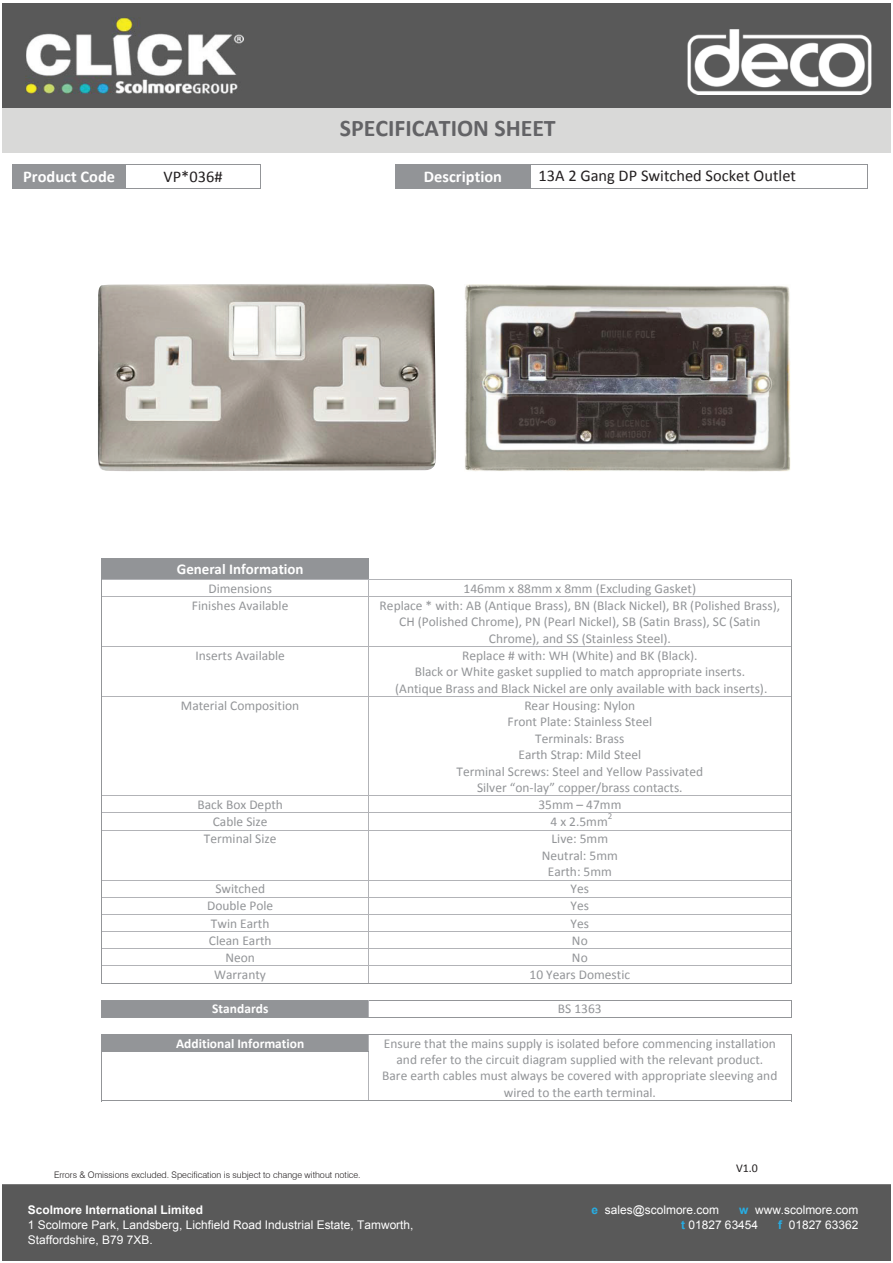
<style>
.page{position:relative;width:893px;height:1263px;background:#fff}
.page>*{position:absolute;margin:0;border:0;box-sizing:border-box;transform-origin:0 0}
.t1{font:700 23.85px "Calibri";color:#636366}
.t2{font:16.35px "Calibri";color:#231f20}
.t3{font:700 16.35px "Calibri";color:#fff}
.t4{font:700 15px "Calibri";color:#fff}
.t5{font:13.5px/16.4px "Calibri";color:#939598;text-align:center}
.t6{font:700 13.5px "Calibri";color:#fff}
.t7{font:11.85px/15px "Arial";color:#fff}
.t8{font:700 11.85px "Arial";color:#fff}
.t9{font:11.85px "Calibri";color:#231f20}
.t10{font:300 9px "Swiss 721 BT";color:#231f20}
.t11{font:9px "Calibri";color:#939598}
.s1{font-weight:700;color:#27ade3}
</style>
<div class="page">
<div style="left:2px;top:3px;width:888px;height:105px;background:#595959"></div>
<div style="left:2px;top:1184px;width:888px;height:76px;background:#595959"></div>
<img style="left:26px;top:18px;width:217px;height:75px">
<img style="left:687px;top:29px;width:185px;height:65px">
<div style="left:102px;top:558px;width:266px;height:21px;background:#929497"></div>
<hr style="left:102px;top:579px;width:689px;height:1px;background:#b2b3b7">
<svg style="left:368px;top:580px;width:1px;height:16px"></svg>
<svg style="left:101px;top:558px;width:1px;height:39px"></svg>
<hr style="left:102px;top:596px;width:689px;height:1px;background:#b2b3b7">
<svg style="left:791px;top:579px;width:1px;height:18px"></svg>
<hr style="left:101px;top:597px;width:1px;height:49px;background:#939598">
<hr style="left:368px;top:597px;width:1px;height:49px;background:#b2b3b7">
<hr style="left:791px;top:597px;width:1px;height:49px;background:#939598">
<hr style="left:102px;top:646px;width:689px;height:1px;background:#b2b3b7">
<hr style="left:101px;top:647px;width:1px;height:49px;background:#939598">
<hr style="left:368px;top:647px;width:1px;height:49px;background:#b2b3b7">
<hr style="left:791px;top:647px;width:1px;height:49px;background:#939598">
<hr style="left:102px;top:696px;width:689px;height:1px;background:#b2b3b7">
<hr style="left:101px;top:697px;width:1px;height:98px;background:#939598">
<hr style="left:368px;top:697px;width:1px;height:98px;background:#b2b3b7">
<hr style="left:791px;top:697px;width:1px;height:98px;background:#939598">
<hr style="left:102px;top:795px;width:689px;height:1px;background:#b2b3b7">
<hr style="left:102px;top:813px;width:689px;height:1px;background:#b2b3b7">
<svg style="left:368px;top:796px;width:1px;height:34px"></svg>
<svg style="left:101px;top:795px;width:1px;height:35px"></svg>
<hr style="left:102px;top:830px;width:689px;height:1px;background:#b2b3b7">
<svg style="left:791px;top:795px;width:1px;height:35px"></svg>
<hr style="left:101px;top:830px;width:1px;height:50px;background:#939598">
<hr style="left:368px;top:830px;width:1px;height:50px;background:#b2b3b7">
<hr style="left:791px;top:830px;width:1px;height:50px;background:#939598">
<hr style="left:102px;top:880px;width:689px;height:1px;background:#b2b3b7">
<hr style="left:102px;top:897px;width:689px;height:1px;background:#b2b3b7">
<hr style="left:102px;top:914px;width:689px;height:1px;background:#b2b3b7">
<hr style="left:102px;top:931px;width:689px;height:1px;background:#b2b3b7">
<hr style="left:102px;top:948px;width:689px;height:1px;background:#b2b3b7">
<hr style="left:102px;top:965px;width:689px;height:1px;background:#b2b3b7">
<svg style="left:368px;top:881px;width:1px;height:102px"></svg>
<svg style="left:101px;top:880px;width:1px;height:103px"></svg>
<hr style="left:101px;top:983px;width:691px;height:1px;background:#939598">
<svg style="left:791px;top:880px;width:1px;height:103px"></svg>
<div style="left:102px;top:1000px;width:266px;height:17px;background:#929497"></div>
<hr style="left:101px;top:1000px;width:691px;height:1px;background:#939598">
<svg style="left:368px;top:1000px;width:1px;height:17px"></svg>
<svg style="left:791px;top:1001px;width:1px;height:16px"></svg>
<svg style="left:101px;top:1001px;width:1px;height:16px"></svg>
<hr style="left:101px;top:1017px;width:691px;height:1px;background:#939598">
<div style="left:102px;top:1035px;width:266px;height:16px;background:#939598"></div>
<hr style="left:101px;top:1034px;width:691px;height:1px;background:#939598">
<svg style="left:101px;top:1035px;width:1px;height:16px"></svg>
<svg style="left:368px;top:1035px;width:1px;height:16px"></svg>
<hr style="left:101px;top:1051px;width:268px;height:1px;background:#939598">
<svg style="left:791px;top:1035px;width:1px;height:17px"></svg>
<hr style="left:101px;top:1052px;width:1px;height:49px;background:#939598">
<hr style="left:101px;top:1100px;width:267px;height:1px;background:#939598">
<hr style="left:368px;top:1052px;width:1px;height:48px;background:#b2b3b7">
<hr style="left:368px;top:1100px;width:423px;height:1px;background:#939598">
<hr style="left:791px;top:1052px;width:1px;height:49px;background:#939598">
<div style="left:13px;top:165px;width:112px;height:23px;background:#939598"></div>
<div style="left:396px;top:165px;width:134px;height:23px;background:#929497"></div>
<hr style="left:13px;top:164px;width:247px;height:1px;background:#929497">
<hr style="left:395px;top:164px;width:136px;height:1px;background:#929497">
<hr style="left:531px;top:164px;width:336px;height:1px;background:#929497">
<hr style="left:13px;top:188px;width:112px;height:1px;background:#929497">
<svg style="left:125px;top:165px;width:1px;height:24px"></svg>
<hr style="left:126px;top:188px;width:134px;height:1px;background:#929497">
<svg style="left:260px;top:164px;width:1px;height:25px"></svg>
<svg style="left:395px;top:165px;width:1px;height:23px"></svg>
<hr style="left:395px;top:188px;width:135px;height:1px;background:#929497">
<hr style="left:530px;top:188px;width:337px;height:1px;background:#929497">
<svg style="left:867px;top:164px;width:1px;height:25px"></svg>
<div style="left:2px;top:108px;width:888px;height:45px;background:#d9d9d8"></div>
<img style="left:98px;top:283px;width:338px;height:188px">
<img style="left:465px;top:285px;width:325px;height:186px">
<h1 class="t1" style="left:340px;top:113px;width:218px">SPECIFICATION SHEET</h1>
<p class="t3" style="left:23px;top:166px;width:93px">Product Code</p>
<p class="t2" style="left:163px;top:166px;width:61px">VP*036#</p>
<p class="t3" style="left:424px;top:166px;width:80px">Description</p>
<p class="t2" style="left:539px;top:165px;width:259px">13A 2 Gang DP Switched Socket Outlet</p>
<p class="t4" style="left:177px;top:559px;width:128px">General Information</p>
<p class="t5" style="left:208px;top:580px;width:65px">Dimensions</p>
<p class="t5" style="left:464px;top:580px;width:234px">146mm x 88mm x 8mm (Excluding Gasket)</p>
<p class="t5" style="left:192px;top:597px;width:98px">Finishes Available</p>
<p class="t5" style="left:380px;top:597px;width:402px">Replace * with: AB (Antique Brass), BN (Black Nickel), BR (Polished Brass),<br>CH (Polished Chrome), PN (Pearl Nickel), SB (Satin Brass), SC (Satin<br>Chrome), and SS (Stainless Steel).</p>
<p class="t5" style="left:195px;top:647px;width:91px">Inserts Available</p>
<p class="t5" style="left:395px;top:647px;width:374px">Replace # with: WH (White) and BK (Black).<br>Black or White gasket supplied to match appropriate inserts. (Antique Brass and Black Nickel are only available with back inserts).</p>
<p class="t5" style="left:181px;top:697px;width:120px">Material Composition</p>
<p class="t5" style="left:456px;top:697px;width:248px">Rear Housing: Nylon<br>Front Plate: Stainless Steel<br>Terminals: Brass<br>Earth Strap: Mild Steel<br>Terminal Screws: Steel and Yellow Passivated<br>Silver “on‐lay” copper/brass contacts.</p>
<p class="t5" style="left:197px;top:796px;width:87px">Back Box Depth</p>
<p class="t5" style="left:538px;top:796px;width:85px">35mm – 47mm</p>
<p class="t5" style="left:213px;top:813px;width:56px">Cable Size</p>
<p class="t5" style="left:550px;top:813px;width:59px">4 x 2.5mm</p>
<p class="t11" style="left:608px;top:811px;width:6px">2</p>
<p class="t5" style="left:204px;top:831px;width:74px">Terminal Size</p>
<p class="t5" style="left:542px;top:831px;width:78px">Live: 5mm<br>Neutral: 5mm<br>Earth: 5mm</p>
<p class="t5" style="left:215px;top:881px;width:51px">Switched</p>
<p class="t5" style="left:571px;top:881px;width:20px">Yes</p>
<p class="t5" style="left:207px;top:898px;width:67px">Double Pole</p>
<p class="t5" style="left:571px;top:898px;width:20px">Yes</p>
<p class="t5" style="left:211px;top:915px;width:60px">Twin Earth</p>
<p class="t5" style="left:571px;top:915px;width:20px">Yes</p>
<p class="t5" style="left:209px;top:932px;width:64px">Clean Earth</p>
<p class="t5" style="left:572px;top:932px;width:17px">No</p>
<p class="t5" style="left:225px;top:949px;width:31px">Neon</p>
<p class="t5" style="left:572px;top:949px;width:17px">No</p>
<p class="t5" style="left:214px;top:966px;width:53px">Warranty</p>
<p class="t5" style="left:529px;top:966px;width:102px">10 Years Domestic</p>
<p class="t6" style="left:212px;top:1000px;width:58px">Standards</p>
<p class="t5" style="left:558px;top:1001px;width:45px">BS 1363</p>
<p class="t6" style="left:176px;top:1034px;width:130px">Additional Information</p>
<p class="t5" style="left:382px;top:1035px;width:397px">Ensure that the mains supply is isolated before commencing installation and refer to the circuit diagram supplied with the relevant product.<br>Bare earth cables must always be covered with appropriate sleeving and wired to the earth terminal.</p>
<p class="t10" style="left:54px;top:1170px;width:308px">Errors &amp; Omissions excluded. Specification is subject to change without notice.</p>
<p class="t8" style="left:28px;top:1201px;width:177px">Scolmore International Limited</p>
<p class="t7" style="left:28px;top:1217px;width:387px">1 Scolmore Park, Landsberg, Lichfield Road Industrial Estate, Tamworth,<br>Staffordshire, B79 7XB.</p>
<p class="t9" style="left:736px;top:1160px;width:23px">V1.0</p>
<p class="t7" style="left:592px;top:1202px;width:129px"><span class="s1">e</span> sales@scolmore.com</p>
<p class="t7" style="left:681px;top:1202px;width:179px;text-indent:58px"><span class="s1">w</span> www.scolmore.com <span class="s1">t</span> 01827 63454</p>
<p class="t7" style="left:778px;top:1217px;width:82px"><span class="s1">f</span> 01827 63362</p>
</div>
